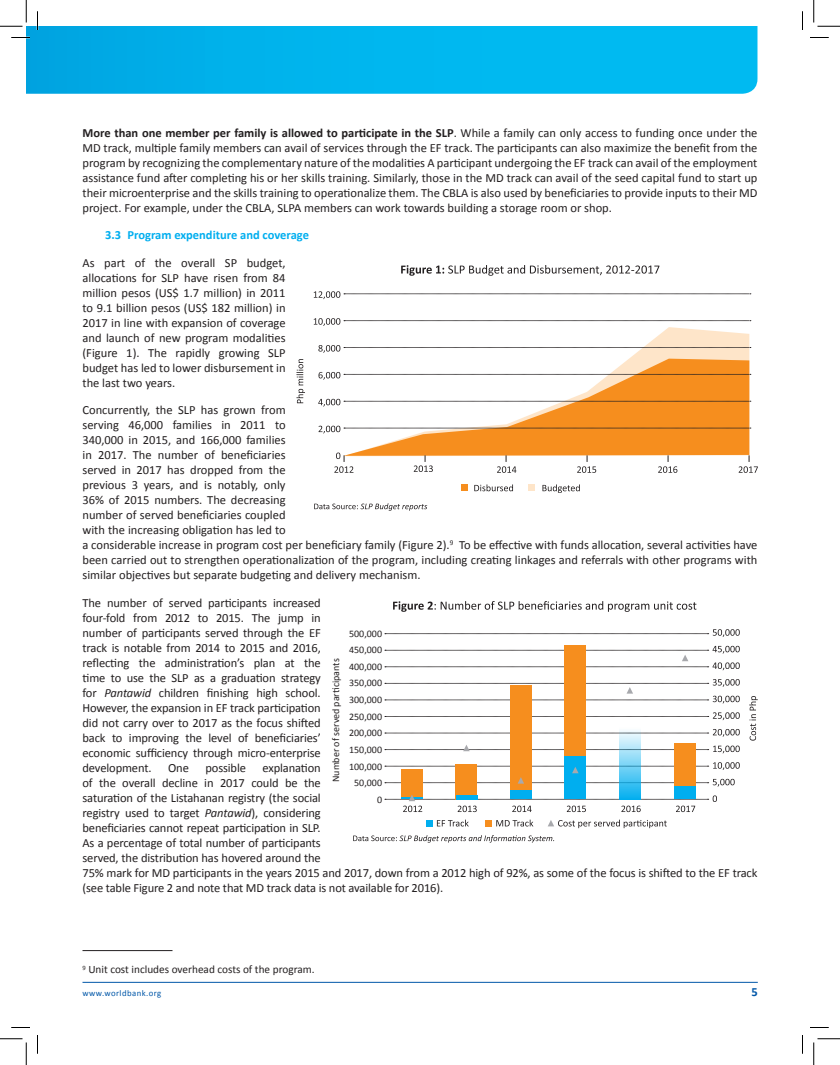
<style>
.page{position:relative;width:840px;height:1065px;background:#fff}
.page>*{position:absolute;margin:0;border:0;box-sizing:border-box;transform-origin:0 0}
.t1{font:12.5px/15px "Calibri";letter-spacing:-.01em;color:#231f20;text-align:justify}
.t2{font:700 12.5px "Calibri";color:#00aeef}
.t3{font:700 12.5px "Calibri";color:#0157a8}
.t4{font:11.25px "Calibri";color:#231f20}
.t5{font:10px/16.6px "Calibri";color:#231f20;text-align:right}
.t6{font:8.75px "Calibri";letter-spacing:.05em;color:#0157a8}
.s1{font-weight:700}
.s2{font-style:italic}
</style>
<div class="page">
<svg style="left:26px;top:26px;width:732px;height:68px;background:#01b4ec"></svg>
<hr style="left:82px;top:982px;width:676px;height:1px;background:#0157a8">
<hr style="left:82px;top:950px;width:90px;height:1px;background:#231f20">
<svg style="left:629px;top:327px;width:120px;height:32px;fill:#fee5c9"></svg>
<svg style="left:354px;top:359px;width:395px;height:97px;fill:#f68e1e"></svg>
<svg style="left:461px;top:484px;width:6px;height:6px"></svg>
<div style="left:528px;top:484px;width:7px;height:6px;background:#fee5c9"></div>
<svg style="left:401px;top:265px;width:258px;height:11px"></svg>
<svg style="left:319px;top:426px;width:432px;height:8px"></svg>
<svg style="left:318px;top:399px;width:433px;height:8px"></svg>
<svg style="left:319px;top:372px;width:432px;height:8px"></svg>
<svg style="left:318px;top:345px;width:433px;height:8px"></svg>
<svg style="left:314px;top:318px;width:437px;height:8px"></svg>
<svg style="left:314px;top:291px;width:437px;height:8px"></svg>
<svg style="left:334px;top:453px;width:20px;height:20px"></svg>
<svg style="left:414px;top:455px;width:19px;height:17px"></svg>
<svg style="left:497px;top:455px;width:19px;height:18px"></svg>
<svg style="left:577px;top:455px;width:19px;height:18px"></svg>
<svg style="left:658px;top:455px;width:19px;height:18px"></svg>
<svg style="left:739px;top:455px;width:19px;height:18px"></svg>
<svg style="left:296px;top:359px;width:9px;height:44px"></svg>
<svg style="left:474px;top:484px;width:39px;height:7px"></svg>
<svg style="left:542px;top:484px;width:38px;height:9px"></svg>
<svg style="left:314px;top:503px;width:113px;height:8px"></svg>
<div style="left:401px;top:769px;width:22px;height:30px;background:#f68e1e"></div>
<div style="left:456px;top:764px;width:21px;height:35px;background:#f68e1e"></div>
<div style="left:510px;top:685px;width:21px;height:114px;background:#f68e1e"></div>
<div style="left:565px;top:645px;width:21px;height:154px;background:#f68e1e"></div>
<div style="left:675px;top:743px;width:21px;height:56px;background:#f68e1e"></div>
<div style="left:510px;top:790px;width:21px;height:9px;background:#00aeef"></div>
<div style="left:565px;top:757px;width:21px;height:42px;background:#00aeef"></div>
<div style="left:675px;top:786px;width:21px;height:13px;background:#00aeef"></div>
<svg style="left:619px;top:737px;width:21px;height:58px"></svg>
<div style="left:426px;top:820px;width:7px;height:6px;background:#00aeef"></div>
<svg style="left:353px;top:835px;width:201px;height:8px"></svg>
<svg style="left:393px;top:601px;width:303px;height:11px"></svg>
<svg style="left:749px;top:696px;width:9px;height:45px"></svg>
<svg style="left:385px;top:729px;width:355px;height:8px"></svg>
<svg style="left:385px;top:712px;width:355px;height:8px"></svg>
<svg style="left:385px;top:629px;width:355px;height:8px"></svg>
<svg style="left:437px;top:820px;width:32px;height:7px"></svg>
<svg style="left:486px;top:820px;width:47px;height:7px"></svg>
<svg style="left:548px;top:820px;width:119px;height:8px"></svg>
<svg style="left:385px;top:795px;width:332px;height:17px"></svg>
<svg style="left:385px;top:745px;width:355px;height:8px"></svg>
<svg style="left:385px;top:679px;width:355px;height:25px"></svg>
<svg style="left:385px;top:646px;width:355px;height:24px"></svg>
<svg style="left:385px;top:762px;width:355px;height:25px"></svg>
<svg style="left:11px;top:37px;width:19px;height:1px"></svg>
<svg style="left:810px;top:37px;width:19px;height:1px"></svg>
<svg style="left:11px;top:1027px;width:19px;height:1px"></svg>
<svg style="left:810px;top:1027px;width:19px;height:1px"></svg>
<svg style="left:37px;top:11px;width:1px;height:19px"></svg>
<svg style="left:37px;top:1035px;width:1px;height:19px"></svg>
<svg style="left:802px;top:11px;width:1px;height:19px"></svg>
<svg style="left:802px;top:1035px;width:1px;height:19px"></svg>
<svg style="left:0;top:0;width:27px;height:27px"></svg>
<svg style="left:0;top:1039px;width:27px;height:26px"></svg>
<svg style="left:814px;top:0;width:26px;height:27px"></svg>
<svg style="left:814px;top:1039px;width:26px;height:26px"></svg>
<p class="t1" style="left:82px;top:125px;width:677px"><span class="s1">More than one member per family is allowed to participate in the SLP</span>. While a family can only access to funding once under the MD track, multiple family members can avail of services through the EF track. The participants can also maximize the benefit from the program by recognizing the complementary nature of the modalities A participant undergoing the EF track can avail of the employment assistance fund after completing his or her skills training. Similarly, those in the MD track can avail of the seed capital fund to start up their microenterprise and the skills training to operationalize them. The CBLA is also used by beneficiaries to provide inputs to their MD project. For example, under the CBLA, SLPA members can work towards building a storage room or shop.</p>
<p class="t2" style="left:105px;top:227px;width:205px">3.3 Program expenditure and coverage</p>
<p class="t1" style="left:82px;top:255px;width:205px">As part of the overall SP budget, allocations for SLP have risen from 84 million pesos (US$ 1.7 million) in 2011 to 9.1 billion pesos (US$ 182 million) in 2017 in line with expansion of coverage and launch of new program modalities (Figure 1). The rapidly growing SLP budget has led to lower disbursement in the last two years.</p>
<p class="t1" style="left:82px;top:402px;width:677px;text-align:left">Concurrently, the SLP has grown from<br>serving 46,000 families in 2011 to<br>340,000 in 2015, and 166,000 families<br>in 2017. The number of beneficiaries<br>served in 2017 has dropped from the<br>previous 3 years, and is notably, only<br>36% of 2015 numbers. The decreasing<br>number of served beneficiaries coupled<br>with the increasing obligation has led to<br>a considerable increase in program cost per beneficiary family (Figure 2).<sup>9</sup> To be effective with funds allocation, several activities have been carried out to strengthen operationalization of the program, including creating linkages and referrals with other programs with similar objectives but separate budgeting and delivery mechanism.</p>
<p class="t1" style="left:83px;top:595px;width:240px">The number of served participants increased four-fold from 2012 to 2015. The jump in number of participants served through the EF track is notable from 2014 to 2015 and 2016, reflecting the administration’s plan at the time to use the SLP as a graduation strategy for <span class="s2">Pantawid</span> children finishing high school.<br>However, the expansion in EF track participation did not carry over to 2017 as the focus shifted back to improving the level of beneficiaries’ economic sufficiency through micro-enterprise development.</p>
<p class="t5" style="left:349px;top:624px;width:34px">500,000<br>450,000<br>400,000<br>350,000<br>300,000<br>250,000<br>200,000<br>150,000<br>100,000<br>50,000<br>0</p>
<p class="t5" style="left:327px;top:782px;width:125px;rotate:-90deg">Number of served participants</p>
<p class="t1" style="left:83px;top:760px;width:676px;text-align:left;text-indent:180px">explanation<br>of the overall decline in 2017 could be the<br>saturation of the Listahanan registry (the social<br>registry used to target <span class="s2">Pantawid</span>), considering<br>beneficiaries cannot repeat participation in SLP.<br>As a percentage of total number of participants<br>served, the distribution has hovered around the<br>75% mark for MD participants in the years 2015 and 2017, down from a 2012 high of 92%, as some of the focus is shifted to the EF track (see table Figure 2 and note that MD track data is not available for 2016).</p>
<p class="t1" style="left:168px;top:760px;width:22px">One</p>
<p class="t1" style="left:205px;top:760px;width:42px">possible</p>
<p class="t4" style="left:82px;top:963px;width:234px"><sup>9</sup> Unit cost includes overhead costs of the program.</p>
<p class="t6" style="left:82px;top:988px;width:80px">www.worldbank.org</p>
<p class="t3" style="left:751px;top:984px;width:8px">5</p>
</div>
